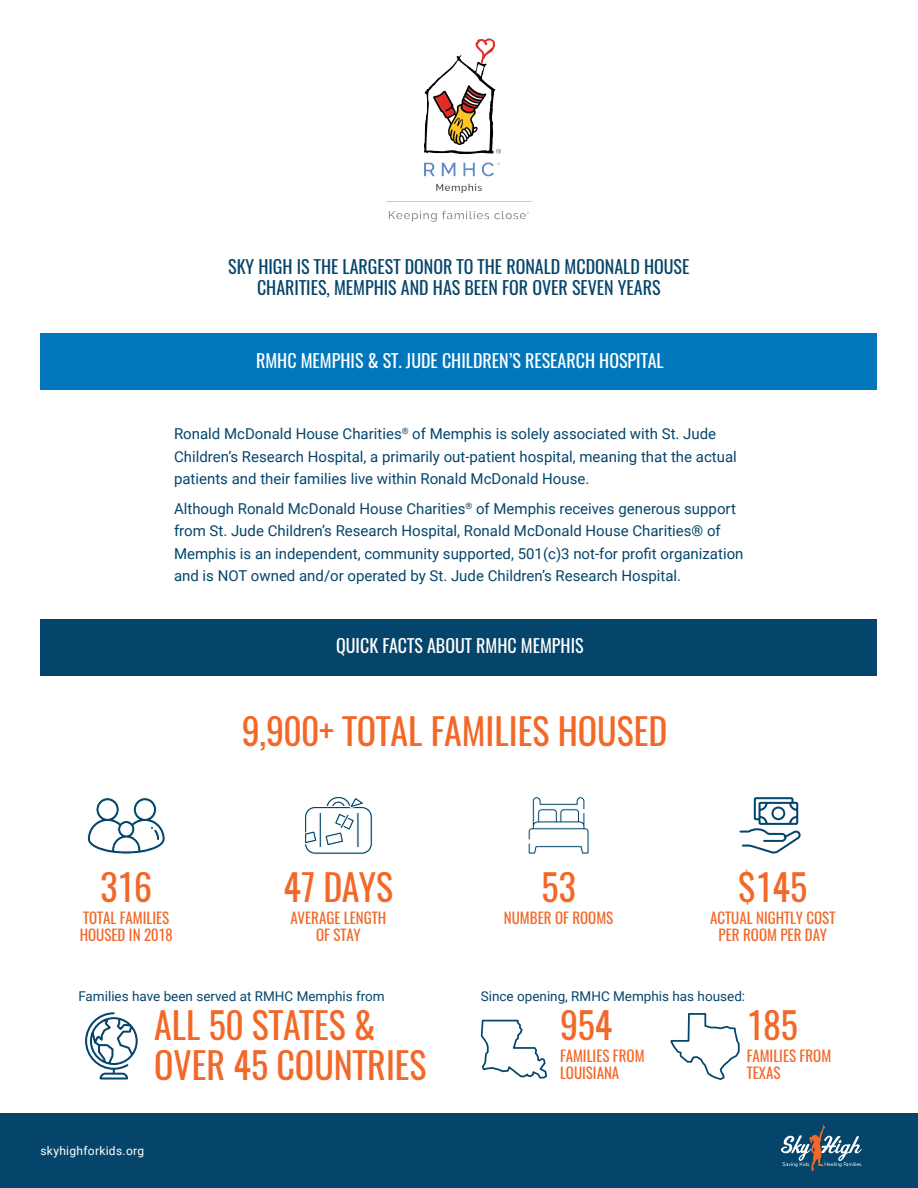
<style>
.page{position:relative;width:918px;height:1188px;background:#fff}
.page>*{position:absolute;margin:0;border:0;box-sizing:border-box;transform-origin:0 0}
.t1{font:36px/39.9px "Oswald";color:#f26828}
.t2{font:18px/21.6px "Oswald";color:#05456b;text-align:center}
.t3{font:18px "Oswald";color:#fff}
.t4{font:15px/22.5px "Roboto";color:#05456b}
.t5{font:15px/16.5px "Oswald";color:#f26828}
.t6{font:13.5px "Roboto";color:#05456b}
.t7{font:12px "Roboto";letter-spacing:.025em;color:#fff}
</style>
<div class="page">
<div style="left:0;top:1114px;width:918px;height:74px;background:#05456b"></div>
<svg style="left:781px;top:1124px;width:81px;height:47px"></svg>
<img style="left:387px;top:38px;width:144px;height:183px">
<div style="left:40px;top:619px;width:838px;height:57px;background:#05456b"></div>
<div style="left:40px;top:334px;width:838px;height:56px;background:#0077bd"></div>
<svg style="left:528px;top:796px;width:61px;height:58px"></svg>
<svg style="left:481px;top:1020px;width:66px;height:58px"></svg>
<svg style="left:671px;top:1013px;width:69px;height:67px"></svg>
<svg style="left:85px;top:1012px;width:53px;height:68px"></svg>
<svg style="left:739px;top:797px;width:62px;height:57px"></svg>
<svg style="left:87px;top:797px;width:79px;height:57px"></svg>
<svg style="left:304px;top:796px;width:69px;height:59px"></svg>
<p class="t2" style="left:228px;top:256px;width:463px">SKY HIGH IS THE LARGEST DONOR TO THE RONALD MCDONALD HOUSE<br>CHARITIES, MEMPHIS AND HAS BEEN FOR OVER SEVEN YEARS</p>
<p class="t3" style="left:256px;top:348px;width:409px">RMHC MEMPHIS &amp; ST. JUDE CHILDREN’S RESEARCH HOSPITAL</p>
<p class="t4" style="left:174px;top:422px;width:564px">Ronald McDonald House Charities<sup>®</sup> of Memphis is solely associated with St. Jude<br>Children’s Research Hospital, a primarily out-patient hospital, meaning that the actual patients and their families live within Ronald McDonald House.</p>
<p class="t4" style="left:174px;top:496px;width:571px">Although Ronald McDonald House Charities<sup>®</sup> of Memphis receives generous support from St. Jude Children’s Research Hospital, Ronald McDonald House Charities® of Memphis is an independent, community supported, 501(c)3 not-for profit organization and is NOT owned and/or operated by St. Jude Children’s Research Hospital.</p>
<p class="t3" style="left:336px;top:633px;width:249px">QUICK FACTS ABOUT RMHC MEMPHIS</p>
<p class="t1" style="left:101px;top:868px;width:53px">316</p>
<p class="t5" style="left:80px;top:910px;width:94px">TOTAL FAMILIES<br>HOUSED IN 2018</p>
<p class="t1" style="left:242px;top:712px;width:427px">9,900+ TOTAL FAMILIES HOUSED</p>
<p class="t1" style="left:284px;top:868px;width:111px">47 DAYS</p>
<p class="t5" style="left:291px;top:910px;width:97px;text-align:center">AVERAGE LENGTH<br>OF STAY</p>
<p class="t1" style="left:542px;top:868px;width:35px">53</p>
<p class="t5" style="left:504px;top:910px;width:111px">NUMBER OF ROOMS</p>
<p class="t1" style="left:738px;top:868px;width:71px">$145</p>
<p class="t5" style="left:710px;top:910px;width:127px;text-align:center">ACTUAL NIGHTLY COST<br>PER ROOM PER DAY</p>
<p class="t6" style="left:78px;top:987px;width:308px">Families have been served at RMHC Memphis from</p>
<p class="t1" style="left:154px;top:1006px;width:274px">ALL 50 STATES &amp;<br>OVER 45 COUNTRIES</p>
<p class="t7" style="left:40px;top:1143px;width:105px">skyhighforkids.org</p>
<p class="t6" style="left:481px;top:987px;width:266px">Since opening, RMHC Memphis has housed:</p>
<p class="t1" style="left:560px;top:1006px;width:54px">954</p>
<p class="t5" style="left:560px;top:1048px;width:86px">FAMILIES FROM<br>LOUISIANA</p>
<p class="t1" style="left:747px;top:1006px;width:53px">185</p>
<p class="t5" style="left:747px;top:1048px;width:86px">FAMILIES FROM<br>TEXAS</p>
</div>
